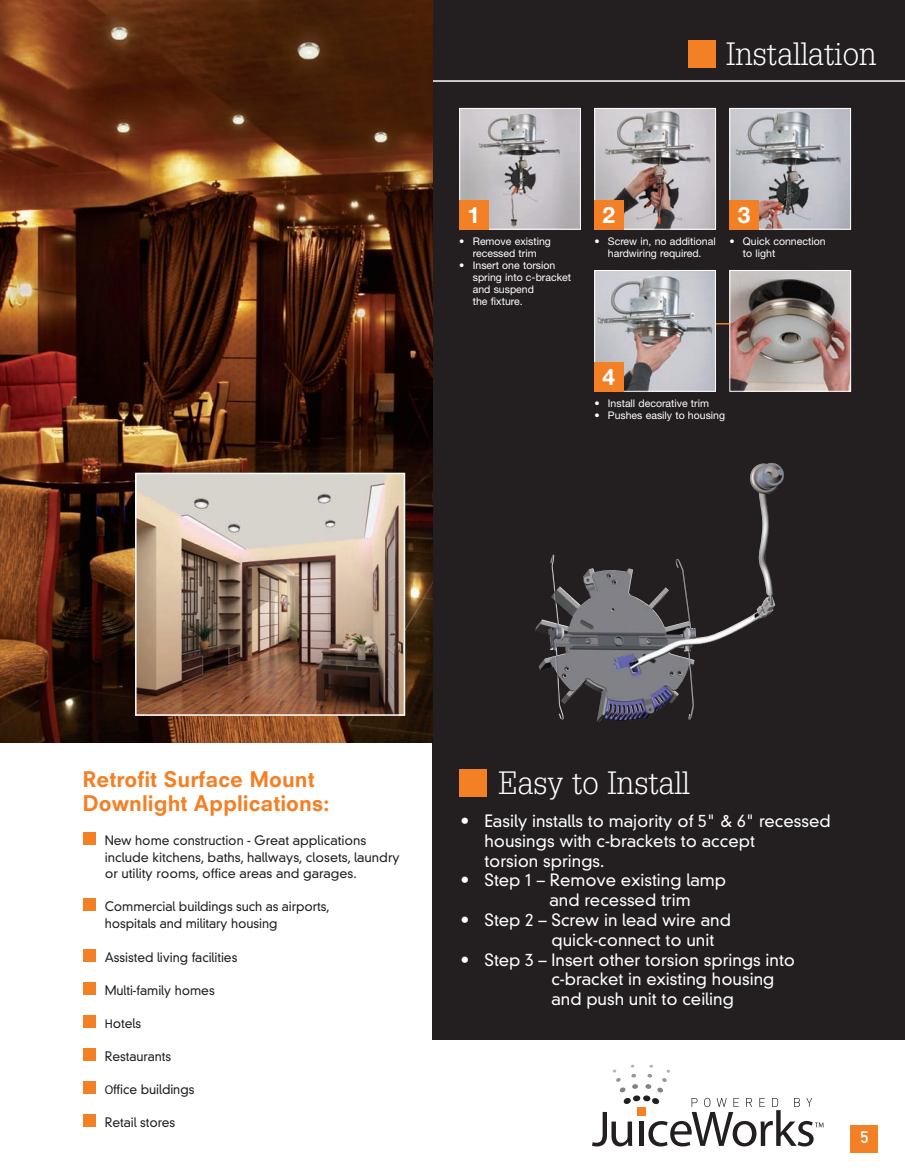
<style>
.page{position:relative;width:905px;height:1175px;background:#fff}
.page>*{position:absolute;margin:0;border:0;box-sizing:border-box;transform-origin:0 0}
.t1{font:300 31.5px "Glypha LT Std";color:#fff}
.t2{font:700 22.65px "Helvetica Neue LT Std";color:#fff}
.t3{font:800 21px/24px "Neuzeit SLT Std";color:#f48026}
.t4{font:300 16.5px/19.8px "DIN Neuzeit Grotesk Std";color:#fff}
.t5{font:16.5px "DIN Mittelschrift Std";color:#fff}
.t6{font:300 12.75px/16.5px "DIN Neuzeit Grotesk Std";letter-spacing:-.005em;color:#231f20}
.t7{font:10.5px/12px "Helvetica Neue LT Std";color:#fff;text-align:center}
.s1{font-family:"Myriad Pro";font-weight:400}
</style>
<div class="page">
<div style="left:432px;top:0;width:472px;height:1040px;background:#231f20"></div>
<hr style="left:0;top:80px;width:904px;height:2px;background:#fff">
<img style="left:0;top:0;width:432px;height:742px">
<div style="left:850px;top:1125px;width:28px;height:27px;background:#f48026"></div>
<div style="left:688px;top:40px;width:28px;height:28px;background:#f48026"></div>
<div style="left:82px;top:1114px;width:13px;height:13px;background:#f48026"></div>
<div style="left:82px;top:1081px;width:13px;height:13px;background:#f48026"></div>
<div style="left:82px;top:1048px;width:13px;height:13px;background:#f48026"></div>
<div style="left:82px;top:1015px;width:13px;height:13px;background:#f48026"></div>
<div style="left:82px;top:982px;width:13px;height:13px;background:#f48026"></div>
<div style="left:82px;top:949px;width:13px;height:13px;background:#f48026"></div>
<div style="left:82px;top:898px;width:13px;height:13px;background:#f48026"></div>
<div style="left:82px;top:832px;width:13px;height:13px;background:#f48026"></div>
<img style="left:731px;top:272px;width:118px;height:118px">
<div style="left:729px;top:270px;width:122px;height:122px;border:1px solid #fff"></div>
<img style="left:731px;top:110px;width:117px;height:118px">
<div style="left:729px;top:108px;width:121px;height:122px;border:1px solid #fff"></div>
<img style="left:596px;top:110px;width:118px;height:118px">
<div style="left:594px;top:108px;width:122px;height:122px;border:1px solid #fff"></div>
<img style="left:461px;top:110px;width:117px;height:118px">
<div style="left:459px;top:108px;width:121px;height:122px;border:1px solid #fff"></div>
<div style="left:729px;top:200px;width:29px;height:30px;background:#f48026"></div>
<div style="left:594px;top:200px;width:29px;height:30px;background:#f48026"></div>
<div style="left:459px;top:200px;width:29px;height:30px;background:#f48026"></div>
<svg style="left:716px;top:323px;width:13px;height:1px"></svg>
<img style="left:596px;top:272px;width:118px;height:118px">
<div style="left:594px;top:270px;width:122px;height:122px;border:1px solid #fff"></div>
<div style="left:594px;top:362px;width:29px;height:30px;background:#f48026"></div>
<img style="left:535px;top:463px;width:233px;height:258px">
<img style="left:138px;top:475px;width:264px;height:238px">
<div style="left:135px;top:472px;width:270px;height:244px;border:2px solid #fff"></div>
<div style="left:459px;top:770px;width:27px;height:26px;background:#f48026"></div>
<div style="left:632px;top:1095px;width:8px;height:6px;background:#231f20;border-radius:50%"></div>
<svg style="left:612px;top:1064px;width:26px;height:40px"></svg>
<svg style="left:592px;top:1112px;width:40px;height:34px"></svg>
<hr style="left:639px;top:1121px;width:4px;height:24px;background:#231f20">
<div style="left:637px;top:1107px;width:8px;height:8px;background:#f48026"></div>
<svg style="left:645px;top:1064px;width:178px;height:82px"></svg>
<p class="t1" style="left:726px;top:42px;width:152px">Installation</p>
<p class="t2" style="left:467px;top:207px;width:14px">1</p>
<p class="t2" style="left:602px;top:207px;width:14px">2</p>
<p class="t2" style="left:737px;top:207px;width:14px">3</p>
<p class="t7" style="left:459px;top:237px;width:93px">• Remove existing recessed trim</p>
<p class="t7" style="left:473px;top:261px;width:100px;text-align:left;text-indent:-14px">• Insert one torsion spring into c-bracket and suspend<br>the fixture.</p>
<p class="t7" style="left:594px;top:237px;width:123px">• Screw in, no additional hardwiring required.</p>
<p class="t7" style="left:743px;top:237px;width:84px;text-align:left;text-indent:-14px">• Quick connection to light</p>
<p class="t2" style="left:602px;top:369px;width:14px">4</p>
<p class="t7" style="left:594px;top:399px;width:116px">• Install decorative trim</p>
<p class="t7" style="left:594px;top:411px;width:132px">• Pushes easily to housing</p>
<p class="t3" style="left:82px;top:769px;width:248px">Retrofit Surface Mount<br>Downlight Applications:</p>
<p class="t6" style="left:105px;top:833px;width:296px">New home construction - Great applications include kitchens, baths, hallways, closets, laundry or utility rooms, office areas and garages.</p>
<p class="t6" style="left:105px;top:899px;width:226px">Commercial buildings such as airports, hospitals and military housing</p>
<p class="t6" style="left:105px;top:950px;width:134px">Assisted living facilities</p>
<p class="t6" style="left:105px;top:983px;width:112px">Multi-family homes</p>
<p class="t6" style="left:105px;top:1016px;width:38px"><span class="s1">H</span>otels</p>
<p class="t6" style="left:105px;top:1049px;width:68px">Restaurants</p>
<p class="t6" style="left:105px;top:1082px;width:91px"><span class="s1">O</span>ffice buildings</p>
<p class="t6" style="left:105px;top:1115px;width:72px">Retail stores</p>
<p class="t1" style="left:498px;top:771px;width:193px">Easy to Install</p>
<p class="t4" style="left:484px;top:812px;width:348px;text-indent:-24px">• Easily installs to majority of 5" &amp; 6" recessed housings with c-brackets to accept<br>torsion springs.</p>
<p class="t4" style="left:549px;top:872px;width:178px;text-indent:-89px">• Step 1 – Remove existing lamp and recessed trim</p>
<p class="t4" style="left:551px;top:911px;width:181px;text-indent:-91px">• Step 2 – Screw in lead wire and quick-connect to unit</p>
<p class="t4" style="left:551px;top:951px;width:245px;text-indent:-91px">• Step 3 – Insert other torsion springs into c-bracket in existing housing and push unit to ceiling</p>
<p class="t5" style="left:860px;top:1131px;width:9px">5</p>
</div>
